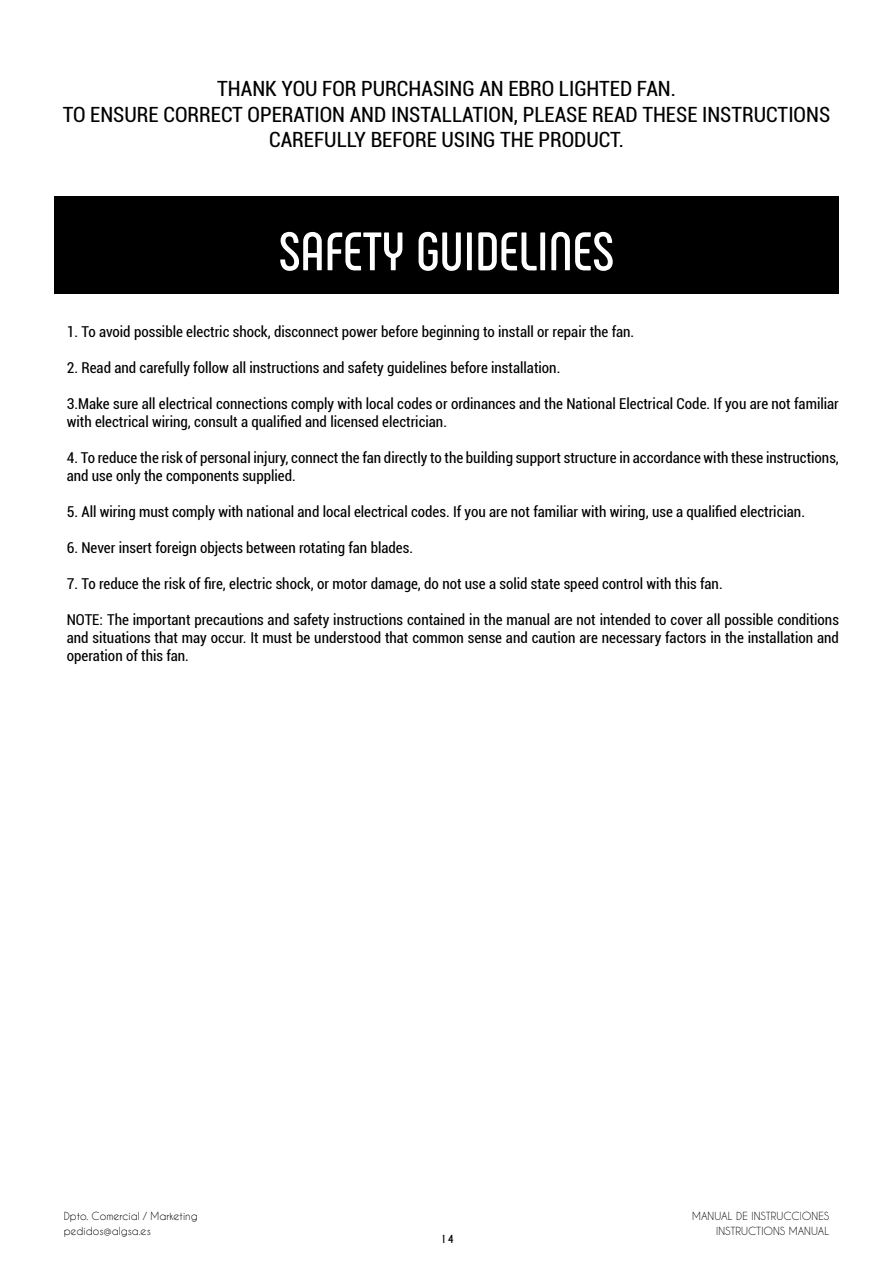
<style>
.page{position:relative;width:893px;height:1263px;background:#fff}
.page>*{position:absolute;margin:0;border:0;box-sizing:border-box;transform-origin:0 0}
.t1{font:700 54px "Phenomena";color:#fff}
.t2{font:condensed 21px/25.2px "Roboto";color:#000;text-align:center}
.t3{font:condensed 15px/18px "Roboto";color:#000}
.t4{font:10.5px/15px "Caviar Dreams";color:#000}
.t5{font:700 10.5px "Caviar Dreams";color:#000}
</style>
<div class="page">
<div style="left:54px;top:196px;width:785px;height:97px;background:#000"></div>
<h2 class="t2" style="left:63px;top:76px;width:769px">THANK YOU FOR PURCHASING AN EBRO LIGHTED FAN.<br>TO ENSURE CORRECT OPERATION AND INSTALLATION, PLEASE READ THESE INSTRUCTIONS<br>CAREFULLY BEFORE USING THE PRODUCT.</h2>
<h1 class="t1" style="left:279px;top:219px;width:337px">SAFETY GUIDELINES</h1>
<p class="t3" style="left:67px;top:322px;width:569px">1. To avoid possible electric shock, disconnect power before beginning to install or repair the fan.</p>
<p class="t3" style="left:67px;top:358px;width:495px">2. Read and carefully follow all instructions and safety guidelines before installation.</p>
<p class="t3" style="left:67px;top:394px;width:774px">3.Make sure all electrical connections comply with local codes or ordinances and the National Electrical Code. If you are not familiar with electrical wiring, consult a qualified and licensed electrician.</p>
<p class="t3" style="left:67px;top:448px;width:774px">4. To reduce the risk of personal injury, connect the fan directly to the building support structure in accordance with these instructions, and use only the components supplied.</p>
<p class="t3" style="left:67px;top:502px;width:740px">5. All wiring must comply with national and local electrical codes. If you are not familiar with wiring, use a qualified electrician.</p>
<p class="t3" style="left:67px;top:538px;width:348px">6. Never insert foreign objects between rotating fan blades.</p>
<p class="t3" style="left:67px;top:574px;width:657px">7. To reduce the risk of fire, electric shock, or motor damage, do not use a solid state speed control with this fan.</p>
<p class="t3" style="left:67px;top:610px;width:774px;text-align:justify">NOTE: The important precautions and safety instructions contained in the manual are not intended to cover all possible conditions and situations that may occur. It must be understood that common sense and caution are necessary factors in the installation and operation of this fan.</p>
<p class="t4" style="left:64px;top:1209px;width:135px">Dpto. Comercial / Marketing pedidos@algsa.es</p>
<p class="t4" style="left:692px;top:1209px;width:138px;text-align:right">MANUAL DE INSTRUCCIONES<br>INSTRUCTIONS MANUAL</p>
<p class="t5" style="left:440px;top:1232px;width:16px">14</p>
</div>
